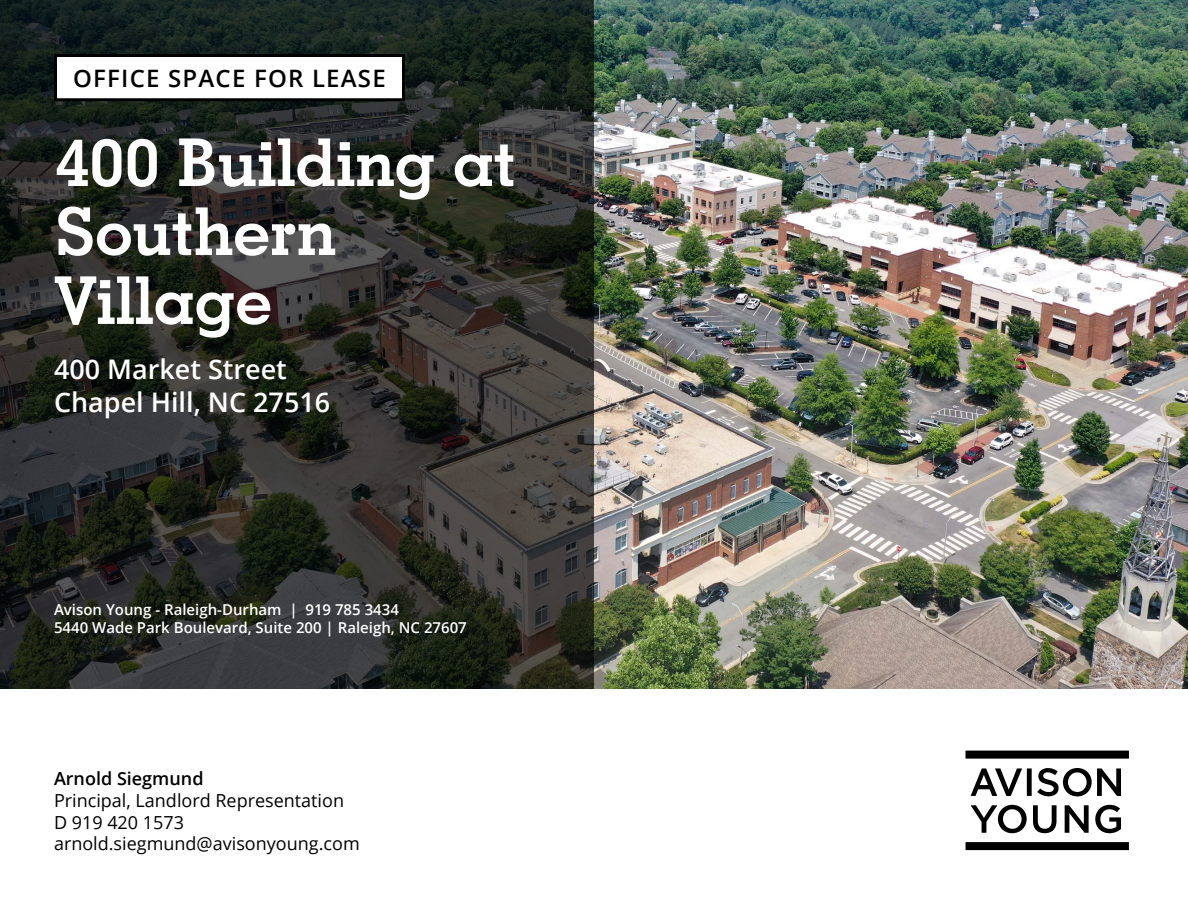
<style>
.page{position:relative;width:1188px;height:918px;background:#fff}
.page>*{position:absolute;margin:0;border:0;box-sizing:border-box;transform-origin:0 0}
.t1{font:700 66px/69px "Geometric Slab 703 BT";color:#fff}
.t2{font:600 27px/32.4px "Open Sans";color:#fff}
.t3{font:600 24px "Open Sans";letter-spacing:.05em;color:#000}
.t4{font:18px/21.6px "Open Sans";color:#000}
.t5{font:600 18px "Open Sans";color:#000}
.t6{font:600 15px/18px "Open Sans";color:#fff}
</style>
<div class="page">
<img style="left:594px;top:0;width:594px;height:688px">
<svg style="left:966px;top:751px;width:163px;height:8px"></svg>
<svg style="left:966px;top:842px;width:163px;height:8px"></svg>
<svg style="left:971px;top:768px;width:150px;height:28px"></svg>
<svg style="left:971px;top:805px;width:56px;height:28px"></svg>
<svg style="left:1033px;top:805px;width:24px;height:28px"></svg>
<svg style="left:1065px;top:805px;width:24px;height:28px"></svg>
<svg style="left:1095px;top:805px;width:26px;height:28px"></svg>
<svg style="left:0;top:0;width:594px;height:688px;background:#2a2c28"></svg>
<div style="left:56px;top:56px;width:348px;height:44px;background:#fff"></div>
<div style="left:54px;top:54px;width:351px;height:47px;border:3px solid #000"></div>
<h3 class="t3" style="left:73px;top:62px;width:314px">OFFICE SPACE FOR LEASE</h3>
<h1 class="t1" style="left:54px;top:128px;width:464px">400 Building at<br>Southern<br>Village</h1>
<h2 class="t2" style="left:54px;top:353px;width:278px">400 Market Street<br>Chapel Hill, NC 27516</h2>
<p class="t6" style="left:54px;top:600px;width:414px">Avison Young - Raleigh-Durham | 919 785 3434<br>5440 Wade Park Boulevard, Suite 200 | Raleigh, NC 27607</p>
<p class="t5" style="left:54px;top:766px;width:151px">Arnold Siegmund</p>
<p class="t4" style="left:54px;top:789px;width:307px">Principal, Landlord Representation<br>D 919 420 1573 arnold.siegmund@avisonyoung.com</p>
</div>
